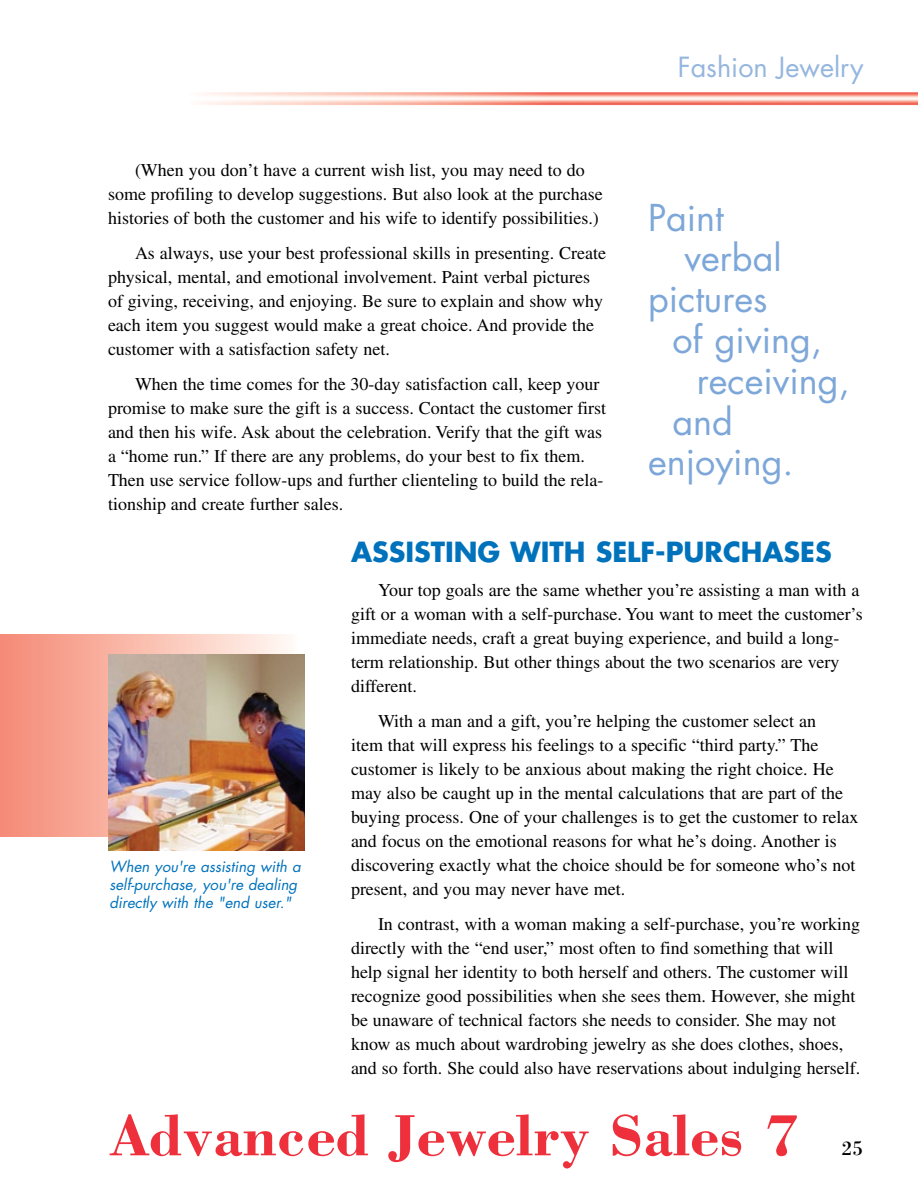
<style>
.page{position:relative;width:918px;height:1188px;background:#fff}
.page>*{position:absolute;margin:0;border:0;box-sizing:border-box;transform-origin:0 0}
.t1{font:700 60px "Bodoni";color:#ee303c}
.t2{font:36px "Futura";color:#7da7d8}
.t3{font:700 27px "Futura";color:#0072bc}
.t4{font:27px "Futura";color:#95b6df}
.t5{font:21px "Bodoni";color:#000}
.t6{font:18px/24px "Times";color:#000}
.t7{font:italic 15px/18px "Futura";color:#0072bc}
</style>
<div class="page">
<img style="left:201px;top:92px;width:717px;height:14px">
<svg style="left:0;top:634px;width:297px;height:203px"></svg>
<img style="left:109px;top:655px;width:195px;height:195px">
<h3 class="t4" style="left:678px;top:48px;width:187px">Fashion Jewelry</h3>
<p class="t6" style="left:108px;top:158px;width:496px;text-align:center">(When you don’t have a current wish list, you may need to do<br>some profiling to develop suggestions. But also look at the purchase histories of both the customer and his wife to identify possibilities.)</p>
<p class="t6" style="left:108px;top:241px;width:500px;text-indent:27px">As always, use your best professional skills in presenting. Create physical, mental, and emotional involvement. Paint verbal pictures of giving, receiving, and enjoying. Be sure to explain and show why each item you suggest would make a great choice. And provide the customer with a satisfaction safety net.</p>
<p class="t6" style="left:108px;top:372px;width:500px;text-indent:27px">When the time comes for the 30-day satisfaction call, keep your promise to make sure the gift is a success. Contact the customer first and then his wife. Ask about the celebration. Verify that the gift was a “home run.” If there are any problems, do your best to fix them.<br>Then use service follow-ups and further clienteling to build the rela&shy;tionship and create further sales.</p>
<h3 class="t3" style="left:351px;top:533px;width:482px">ASSISTING WITH SELF-PURCHASES</h3>
<p class="t6" style="left:351px;top:578px;width:513px;text-indent:27px">Your top goals are the same whether you’re assisting a man with a gift or a woman with a self-purchase. You want to meet the customer’s immediate needs, craft a great buying experience, and build a long&shy;term relationship. But other things about the two scenarios are very different.</p>
<p class="t6" style="left:351px;top:709px;width:509px;text-indent:27px">With a man and a gift, you’re helping the customer select an<br>item that will express his feelings to a specific “third party.” The customer is likely to be anxious about making the right choice. He may also be caught up in the mental calculations that are part of the buying process. One of your challenges is to get the customer to relax and focus on the emotional reasons for what he’s doing. Another is discovering exactly what the choice should be for someone who’s not present, and you may never have met.</p>
<p class="t6" style="left:351px;top:912px;width:511px;text-indent:27px">In contrast, with a woman making a self-purchase, you’re working directly with the “end user,” most often to find something that will help signal her identity to both herself and others. The customer will recognize good possibilities when she sees them. However, she might be unaware of technical factors she needs to consider. She may not know as much about wardrobing jewelry as she does clothes, shoes, and so forth. She could also have reservations about indulging herself.</p>
<h2 class="t2" style="left:648px;top:193px;width:77px">Paint</h2>
<h2 class="t2" style="left:685px;top:233px;width:99px">verbal</h2>
<h2 class="t2" style="left:648px;top:274px;width:121px">pictures</h2>
<h2 class="t2" style="left:672px;top:315px;width:151px">of giving,</h2>
<h2 class="t2" style="left:697px;top:356px;width:155px">receiving,</h2>
<h2 class="t2" style="left:672px;top:397px;width:62px">and</h2>
<h2 class="t2" style="left:648px;top:437px;width:147px">enjoying.</h2>
<p class="t7" style="left:110px;top:858px;width:193px">When you're assisting with a self-purchase, you're dealing directly with the "end user."</p>
<h1 class="t1" style="left:110px;top:1098px;width:692px">Advanced Jewelry Sales 7</h1>
<p class="t5" style="left:842px;top:1135px;width:22px">25</p>
</div>
